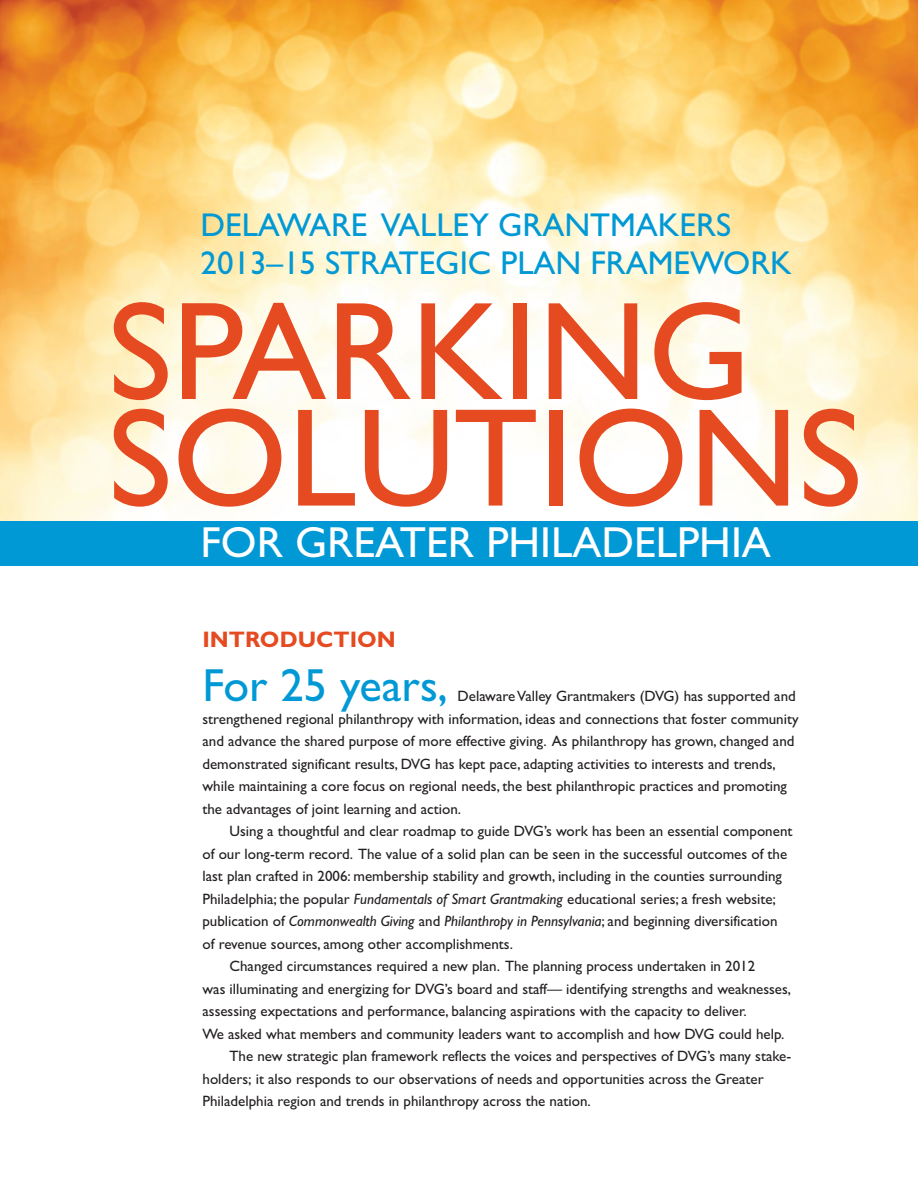
<style>
.page{position:relative;width:918px;height:1188px;background:#fff}
.page>*{position:absolute;margin:0;border:0;box-sizing:border-box;transform-origin:0 0}
.t1{font:140.25px/106.5px "Gill Sans";color:#e54a20}
.t2{font:46.5px "Gill Sans";color:#0099d5}
.t3{font:43.5px "Gill Sans";color:#fff}
.t4{font:33px/37.5px "Gill Sans";color:#0099d5}
.t5{font:700 22.5px "Gill Sans";color:#e54a20}
.t6{font:15px/22.5px "Gill Sans";color:#231f20}
.s1{font-style:italic}
</style>
<div class="page">
<img style="left:0;top:0;width:918px;height:521px">
<div style="left:0;top:521px;width:918px;height:44px;background:#0099d5"></div>
<h3 class="t4" style="left:201px;top:206px;width:593px">DELAWARE VALLEY GRANTMAKERS<br>2013–15 STRATEGIC PLAN FRAMEWORK</h3>
<h1 class="t1" style="left:108px;top:297px;width:756px">SPARKING<br>SOLUTIONS</h1>
<h3 class="t3" style="left:201px;top:516px;width:572px">FOR GREATER PHILADELPHIA</h3>
<h3 class="t5" style="left:202px;top:631px;width:195px">INTRODUCTION</h3>
<h2 class="t2" style="left:202px;top:658px;width:247px">For 25 years,</h2>
<p class="t6" style="left:202px;top:685px;width:598px;text-indent:255px">DelawareValley Grantmakers (DVG) has supported and strengthened regional philanthropy with information, ideas and connections that foster community and advance the shared purpose of more effective giving. As philanthropy has grown, changed and demonstrated significant results, DVG has kept pace, adapting activities to interests and trends, while maintaining a core focus on regional needs, the best philanthropic practices and promoting the advantages of joint learning and action.</p>
<p class="t6" style="left:229px;top:820px;width:565px">Using a thoughtful and clear roadmap to guide DVG’s work has been an essential component</p>
<p class="t6" style="left:202px;top:842px;width:586px">of our long-term record. The value of a solid plan can be seen in the successful outcomes of the</p>
<p class="t6" style="left:202px;top:865px;width:581px">last plan crafted in 2006: membership stability and growth, including in the counties surrounding</p>
<p class="t6" style="left:202px;top:887px;width:575px">Philadelphia; the popular <span class="s1">Fundamentals of Smart Grantmaking</span> educational series; a fresh website;</p>
<p class="t6" style="left:202px;top:910px;width:577px">publication of <span class="s1">Commonwealth Giving</span> and <span class="s1">Philanthropy in Pennsylvania</span>; and beginning diversification</p>
<p class="t6" style="left:203px;top:932px;width:312px">of revenue sources, among other accomplishments.</p>
<p class="t6" style="left:230px;top:955px;width:527px">Changed circumstances required a new plan. The planning process undertaken in 2012</p>
<p class="t6" style="left:203px;top:977px;width:590px">was illuminating and energizing for DVG’s board and staff— identifying strengths and weaknesses,</p>
<p class="t6" style="left:203px;top:1000px;width:546px">assessing expectations and performance, balancing aspirations with the capacity to deliver.</p>
<p class="t6" style="left:203px;top:1022px;width:583px">We asked what members and community leaders want to accomplish and how DVG could help.</p>
<p class="t6" style="left:230px;top:1045px;width:563px">The new strategic plan framework reflects the voices and perspectives of DVG’s many stake-</p>
<p class="t6" style="left:203px;top:1067px;width:563px">holders; it also responds to our observations of needs and opportunities across the Greater</p>
<p class="t6" style="left:203px;top:1090px;width:390px">Philadelphia region and trends in philanthropy across the nation.</p>
</div>
